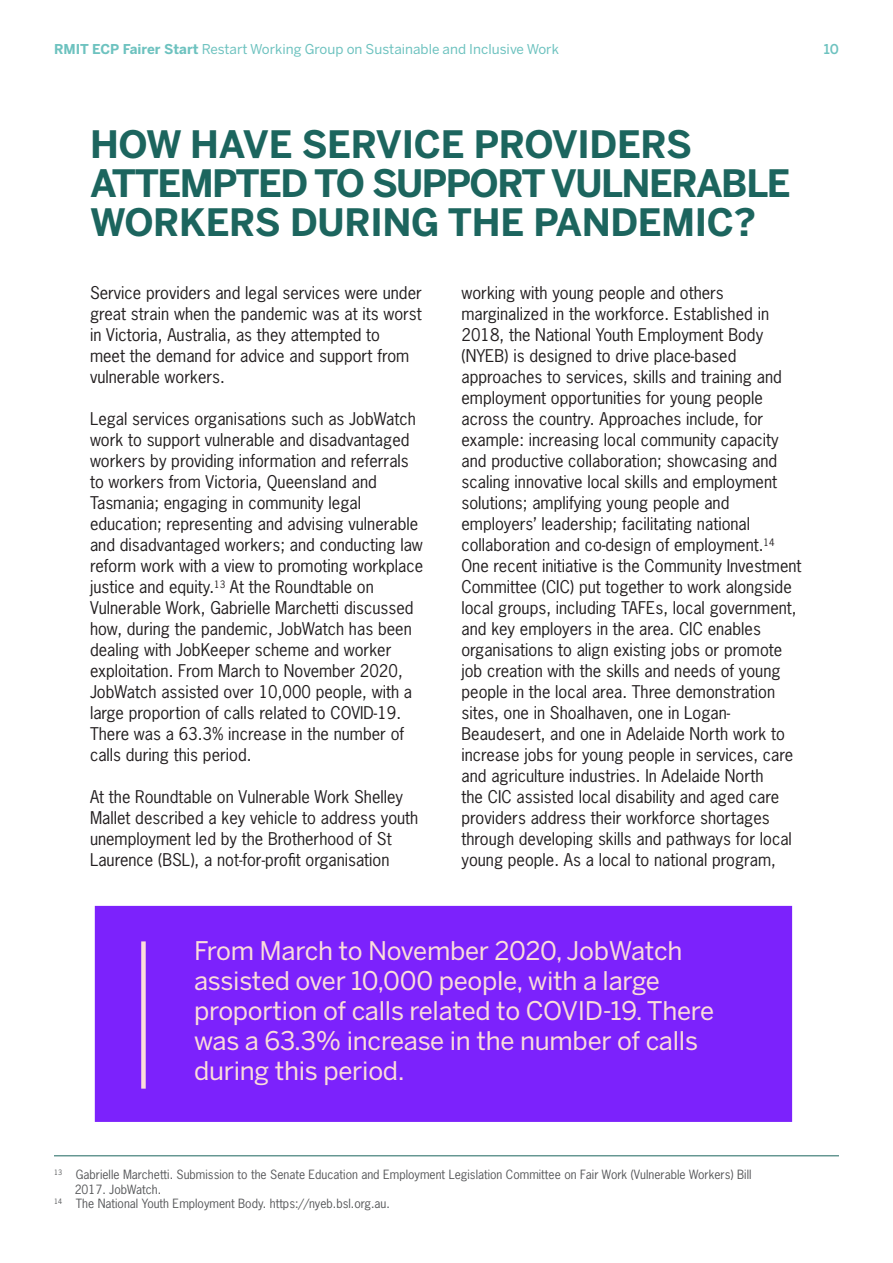
<style>
.page{position:relative;width:893px;height:1263px;background:#fff}
.page>*{position:absolute;margin:0;border:0;box-sizing:border-box;transform-origin:0 0}
.heading{font:700 37.5px/39px "Benton Sans";letter-spacing:-.02em;color:#1c655e}
.body_text{font:25.5px/30px "Benton Sans";letter-spacing:-.01em;color:#fbddda}
.t1{font:16.5px/21px "News Gothic Std";color:#231f20}
.t2{font:13.5px "Benton Sans";color:#6dc2bf}
.t3{font:500 13.5px "Benton Sans";color:#6dc2bf}
.t4{font:12px "News Gothic Std";color:#57585a}
.s1{font-weight:700}
</style>
<div class="page">
<hr style="left:54px;top:1155px;width:785px;height:1px;background:#1c655e">
<div style="left:95px;top:906px;width:697px;height:216px;background:#7c22fc;border:2px solid #7c22fc"></div>
<div style="left:141px;top:941px;width:5px;height:148px;background:#fbddda"></div>
<p class="t2" style="left:54px;top:41px;width:506px"><span class="s1">RMIT ECP Fairer Start</span> Restart Working Group on Sustainable and Inclusive Work</p>
<p class="t3" style="left:824px;top:41px;width:17px">10</p>
<p class="heading" style="left:90px;top:124px;width:702px">HOW HAVE SERVICE PROVIDERS<br>ATTEMPTED TO SUPPORT VULNERABLE<br>WORKERS DURING THE PANDEMIC?</p>
<p class="t1" style="left:90px;top:283px;width:333px">Service providers and legal services were under great strain when the pandemic was at its worst in Victoria, Australia, as they attempted to<br>meet the demand for advice and support from vulnerable workers.</p>
<p class="t1" style="left:90px;top:409px;width:335px">Legal services organisations such as JobWatch work to support vulnerable and disadvantaged workers by providing information and referrals to workers from Victoria, Queensland and Tasmania; engaging in community legal education; representing and advising vulnerable and disadvantaged workers; and conducting law reform work with a view to promoting workplace justice and equity.<sup>13</sup> At the Roundtable on Vulnerable Work, Gabrielle Marchetti discussed how, during the pandemic, JobWatch has been dealing with JobKeeper scheme and worker exploitation. From March to November 2020, JobWatch assisted over 10,000 people, with a large proportion of calls related to COVID-19.<br>There was a 63.3% increase in the number of calls during this period.</p>
<p class="t1" style="left:90px;top:787px;width:330px">At the Roundtable on Vulnerable Work Shelley Mallet described a key vehicle to address youth unemployment led by the Brotherhood of St Laurence (BSL), a not-for-profit organisation</p>
<p class="t1" style="left:461px;top:283px;width:342px">working with young people and others marginalized in the workforce. Established in 2018, the National Youth Employment Body (NYEB) is designed to drive place-based approaches to services, skills and training and employment opportunities for young people across the country. Approaches include, for example: increasing local community capacity and productive collaboration; showcasing and scaling innovative local skills and employment solutions; amplifying young people and employers’ leadership; facilitating national collaboration and co-design of employment.<sup>14<br></sup>One recent initiative is the Community Investment Committee (CIC) put together to work alongside local groups, including TAFEs, local government, and key employers in the area. CIC enables organisations to align existing jobs or promote job creation with the skills and needs of young people in the local area. Three demonstration sites, one in Shoalhaven, one in Logan-Beaudesert, and one in Adelaide North work to increase jobs for young people in services, care and agriculture industries. In Adelaide North<br>the CIC assisted local disability and aged care providers address their workforce shortages through developing skills and pathways for local young people. As a local to national program,</p>
<p class="body_text" style="left:194px;top:936px;width:522px">From March to November 2020, JobWatch assisted over 10,000 people, with a large proportion of calls related to COVID-19. There was a 63.3% increase in the number of calls during this period.</p>
<p class="t4" style="left:54px;top:1167px;width:699px"><sup>13</sup> Gabrielle Marchetti. Submission to the Senate Education and Employment Legislation Committee on Fair Work (Vulnerable Workers) Bill</p>
<p class="t4" style="left:75px;top:1181px;width:88px">2017. JobWatch.</p>
<p class="t4" style="left:54px;top:1196px;width:337px"><sup>14</sup> The National Youth Employment Body. https://nyeb.bsl.org.au.</p>
</div>
